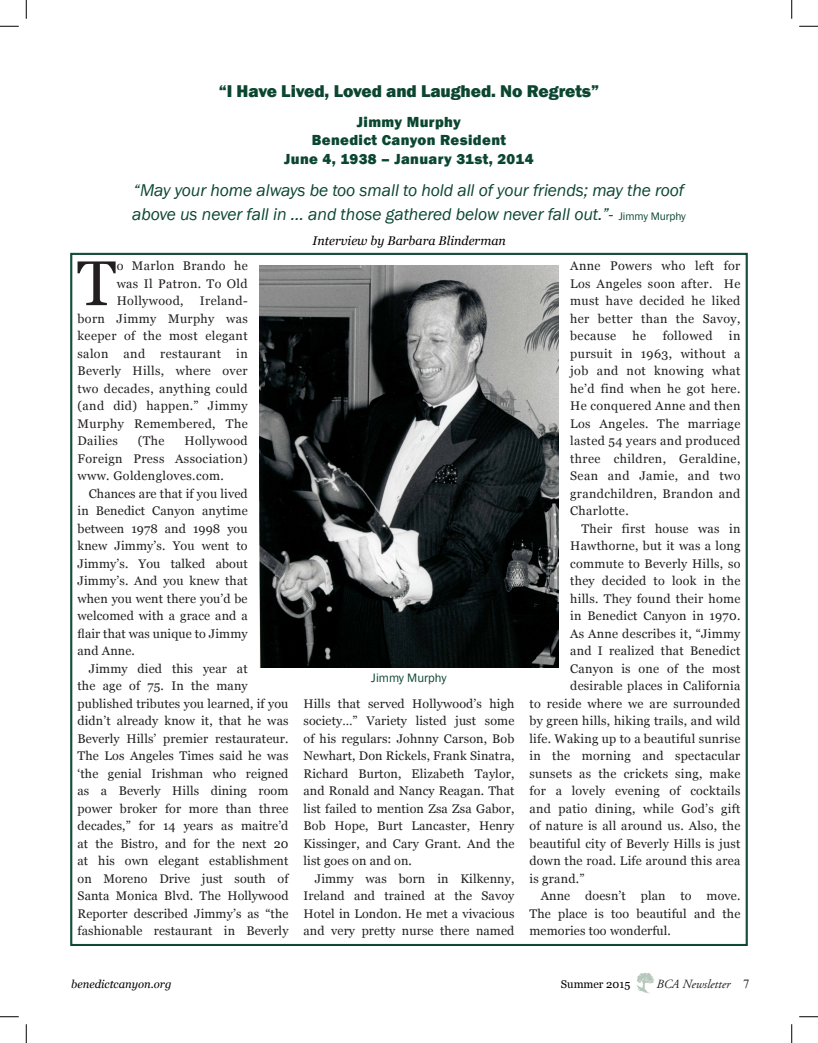
<style>
.page{position:relative;width:818px;height:1043px;background:#fff}
.page>*{position:absolute;margin:0;border:0;box-sizing:border-box;transform-origin:0 0}
.body_first{font:63px "Georgia";color:#231f20}
.pullQuoteItalic{font:italic 17.5px/23.8px "Franklin Gothic";letter-spacing:-.005em;color:#0b4630}
.pullQuoteItalic-2{font:800 17.5px "Franklin Gothic";letter-spacing:-.005em;color:#0b4630}
.head2{font:800 15px "Franklin Gothic";letter-spacing:.025em;color:#0b4630}
.Body_text{font:12.5px/17.5px "Georgia";letter-spacing:.02em;color:#231f20;text-align:justify}
.body_first-2{font:12.5px/17.5px "Georgia";letter-spacing:.03em;color:#231f20;text-align:justify}
.byline{font:italic 12.5px "Georgia";color:#000}
.t1{font:italic 12.5px "Adobe Garamond Pro";color:#231f20}
.t2{font:12.5px "Franklin Gothic";color:#0b4630}
.t3{font:12.5px "Times New Roman";color:#231f20}
.t4{font:italic 11.25px "Georgia";color:#000}
.t5{font:11.25px "Georgia";color:#000}
.s1{font-style:normal}
.s2{font-style:normal;font-size:11.25px}
</style>
<div class="page">
<img style="left:637px;top:973px;width:18px;height:21px">
<img style="left:259px;top:265px;width:300px;height:403px">
<svg style="left:0;top:25px;width:19px;height:2px"></svg>
<svg style="left:799px;top:25px;width:19px;height:2px"></svg>
<svg style="left:0;top:1016px;width:19px;height:1px"></svg>
<svg style="left:799px;top:1016px;width:19px;height:1px"></svg>
<svg style="left:25px;top:0;width:2px;height:19px"></svg>
<svg style="left:25px;top:1024px;width:2px;height:18px"></svg>
<svg style="left:791px;top:0;width:1px;height:19px"></svg>
<svg style="left:791px;top:1024px;width:1px;height:18px"></svg>
<p class="pullQuoteItalic-2" style="left:219px;top:79px;width:382px">“I Have Lived, Loved and Laughed. No Regrets”</p>
<p class="head2" style="left:357px;top:112px;width:105px">Jimmy Murphy</p>
<p class="head2" style="left:312px;top:131px;width:196px">Benedict Canyon Resident</p>
<p class="head2" style="left:284px;top:149px;width:251px">June 4, 1938 – January 31st, 2014</p>
<p class="pullQuoteItalic" style="left:132px;top:179px;width:555px">“May your home always be too small to hold all of your friends; may the roof above us never fall in … and those gathered below never fall out.”<span class="s1">-</span> <span class="s2">Jimmy Murphy</span></p>
<p class="byline" style="left:312px;top:232px;width:195px">Interview by Barbara Blinderman</p>
<p class="body_first" style="left:77px;top:245px;width:41px">T</p>
<p class="body_first-2" style="left:117px;top:257px;width:132px">o Marlon Brando he was Il Patron. To Old Hollywood,</p>
<p class="body_first-2" style="left:78px;top:292px;width:172px;text-indent:122px">Ireland&shy;born Jimmy Murphy was keeper of the most elegant salon and restaurant in Beverly Hills, where over two decades, anything could (and did) happen.” Jimmy Murphy Remembered, The Dailies</p>
<p class="body_first-2" style="left:78px;top:432px;width:172px;text-indent:107px">Hollywood Foreign Press Association) www. Goldengloves.com.</p>
<p class="Body_text" style="left:78px;top:485px;width:172px;text-indent:11px">Chances are that if you lived in Benedict Canyon anytime between 1978 and 1998 you knew Jimmy’s. You went to Jimmy’s. You talked about Jimmy’s. And you knew that when you went there you’d be welcomed with a grace and a flair that was unique to Jimmy and Anne.</p>
<p class="Body_text" style="left:78px;top:660px;width:212px;text-align:left;text-indent:11px">Jimmy died this year at<br>the age of 75. In the many published tributes you learned, if you didn’t already know it, that he was<br>Beverly Hills’ premier restaurateur.<br>The Los Angeles Times said he was ‘the genial Irishman who reigned as a Beverly Hills dining room power broker for more than three decades,” for 14 years as maitre’d at the Bistro, and for the next 20 at his own elegant establishment on Moreno Drive just south of<br>Santa Monica Blvd. The Hollywood<br>Reporter described Jimmy’s as “the fashionable restaurant in Beverly</p>
<p class="body_first-2" style="left:138px;top:432px;width:28px">(The</p>
<p class="t2" style="left:371px;top:670px;width:77px">Jimmy Murphy</p>
<p class="Body_text" style="left:303px;top:695px;width:212px">Hills that served Hollywood’s high society…” Variety listed just some of his regulars: Johnny Carson, Bob Newhart, Don Rickels, Frank Sinatra, Richard Burton, Elizabeth Taylor, and Ronald and Nancy Reagan. That list failed to mention Zsa Zsa Gabor, Bob Hope, Burt Lancaster, Henry Kissinger, and Cary Grant. And the list goes on and on.</p>
<p class="Body_text" style="left:303px;top:870px;width:212px;text-indent:11px">Jimmy was born in Kilkenny, Ireland and trained at the Savoy Hotel in London. He met a vivacious and very pretty nurse there named</p>
<p class="Body_text" style="left:570px;top:257px;width:172px">Anne Powers who left for Los Angeles soon after. He must have decided he liked her better than the Savoy, because</p>
<p class="Body_text" style="left:632px;top:327px;width:15px">he</p>
<p class="Body_text" style="left:662px;top:327px;width:51px">followed</p>
<p class="Body_text" style="left:570px;top:327px;width:172px;text-indent:159px">in pursuit in 1963, without a job and not knowing what he’d find when he got here.<br>He conquered Anne and then Los Angeles. The marriage lasted 54 years and produced three children, Geraldine, Sean and Jamie, and two grandchildren, Brandon and Charlotte.</p>
<p class="Body_text" style="left:581px;top:520px;width:160px">Their first house was in</p>
<p class="Body_text" style="left:570px;top:537px;width:172px">Hawthorne, but it was a long</p>
<p class="Body_text" style="left:570px;top:555px;width:172px">commute to Beverly Hills, so</p>
<p class="Body_text" style="left:570px;top:572px;width:172px">they decided to look in the</p>
<p class="Body_text" style="left:570px;top:590px;width:172px">hills. They found their home</p>
<p class="Body_text" style="left:570px;top:607px;width:172px">in Benedict Canyon in 1970.</p>
<p class="Body_text" style="left:570px;top:625px;width:172px">As Anne describes it, “Jimmy</p>
<p class="Body_text" style="left:570px;top:642px;width:172px">and I realized that Benedict</p>
<p class="Body_text" style="left:570px;top:660px;width:172px">Canyon is one of the most</p>
<p class="Body_text" style="left:570px;top:677px;width:172px">desirable places in California</p>
<p class="Body_text" style="left:529px;top:695px;width:212px">to reside where we are surrounded</p>
<p class="Body_text" style="left:529px;top:712px;width:212px">by green hills, hiking trails, and wild</p>
<p class="Body_text" style="left:529px;top:730px;width:212px">life. Waking up to a beautiful sunrise</p>
<p class="Body_text" style="left:529px;top:747px;width:212px">in the morning and spectacular</p>
<p class="Body_text" style="left:529px;top:765px;width:212px">sunsets as the crickets sing, make</p>
<p class="Body_text" style="left:529px;top:782px;width:212px">for a lovely evening of cocktails</p>
<p class="Body_text" style="left:529px;top:800px;width:212px">and patio dining, while God’s gift</p>
<p class="Body_text" style="left:529px;top:817px;width:212px">of nature is all around us. Also, the</p>
<p class="Body_text" style="left:529px;top:835px;width:212px">beautiful city of Beverly Hills is just</p>
<p class="Body_text" style="left:529px;top:852px;width:212px">down the road. Life around this area</p>
<p class="Body_text" style="left:529px;top:870px;width:57px">is grand.”</p>
<p class="Body_text" style="left:529px;top:887px;width:212px;text-indent:11px">Anne doesn’t plan to move.<br>The place is too beautiful and the memories too wonderful.</p>
<p class="t4" style="left:71px;top:977px;width:102px">benedictcanyon.org</p>
<p class="t5" style="left:561px;top:977px;width:71px">Summer 2015</p>
<p class="t1" style="left:656px;top:976px;width:75px">BCA Newsletter</p>
<p class="t3" style="left:743px;top:975px;width:8px">7</p>
</div>
